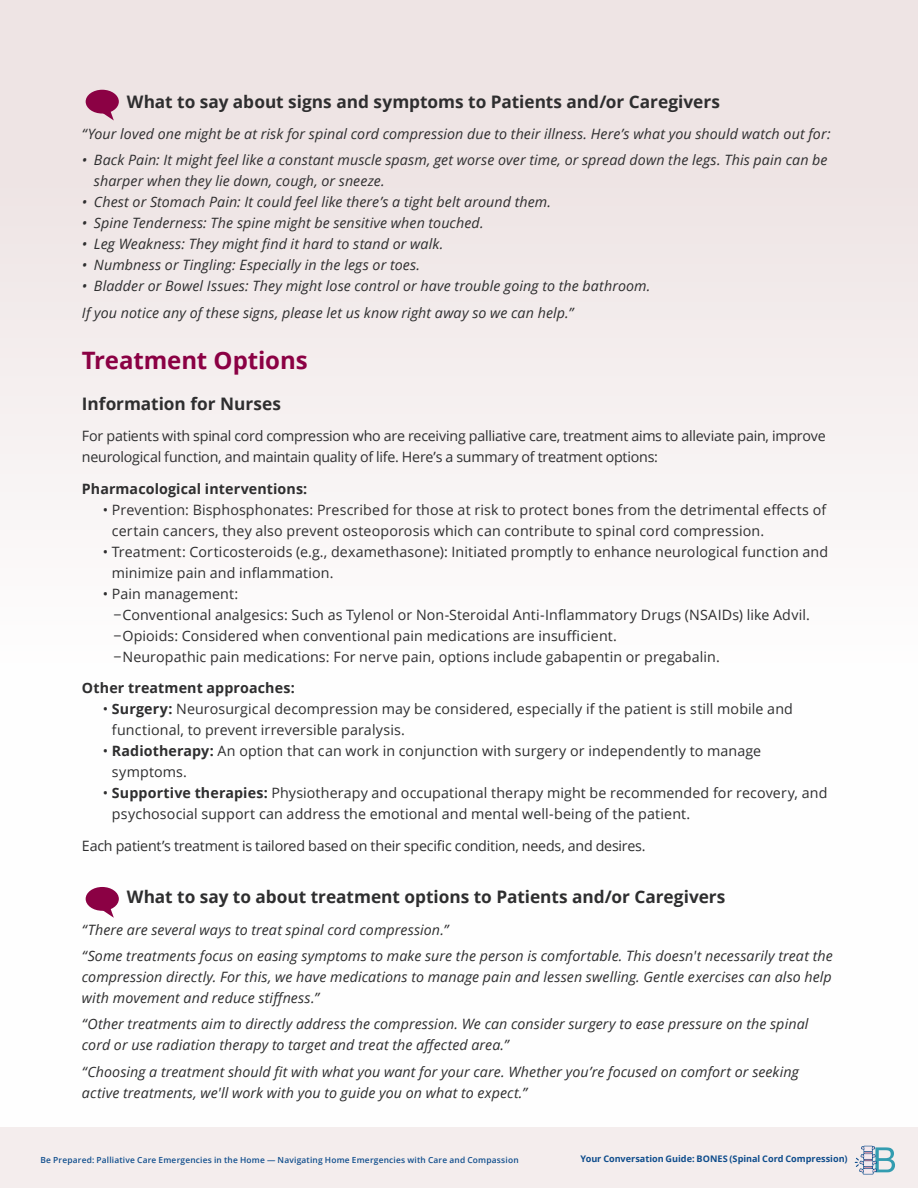
<style>
.page{position:relative;width:918px;height:1188px;background:#fff}
.page>*{position:absolute;margin:0;border:0;box-sizing:border-box;transform-origin:0 0}
.H5{font:700 24px "Open Sans";letter-spacing:-.005em;color:#8b0144}
.Table_titles_black{font:700 17.25px "Open Sans";color:#2e2e2f}
.BC__Left_italic_no_bullet{font:italic 14.25px/21px "Open Sans";letter-spacing:.005em;color:#2e2e2f}
.BC__Left{font:14.25px/21px "Open Sans";letter-spacing:.005em;color:#2e2e2f}
.BC__Left-2{font:14.25px/21px "Open Sans";letter-spacing:-.02em;color:#2e2e2f}
.BC__Left-3{font:14.25px "Open Sans";letter-spacing:-.015em;color:#2e2e2f}
.BC__Left_no_space{font:700 14.25px "Open Sans";letter-spacing:.01em;color:#2e2e2f}
.t1{font:700 9.15px "Open Sans";color:#0f4d8c}
.t2{font:600 8.4px "Open Sans";letter-spacing:.025em;color:#0f4d8c}
.s1{font-weight:700}
</style>
<div class="page">
<div style="left:0;top:1127px;width:918px;height:61px;background:#f4eded"></div>
<svg style="left:855px;top:1146px;width:40px;height:29px"></svg>
<div style="left:0;top:0;width:918px;height:1127px;background:linear-gradient(to bottom,#ede3e3,#fff)"></div>
<div style="left:86px;top:90px;width:33px;height:24px;background:#8b0144;border-radius:50%"></div>
<svg style="left:100px;top:111px;width:14px;height:10px"></svg>
<div style="left:86px;top:887px;width:33px;height:24px;background:#8b0144;border-radius:50%"></div>
<svg style="left:100px;top:908px;width:14px;height:10px"></svg>
<p class="Table_titles_black" style="left:127px;top:89px;width:595px">What to say about signs and symptoms to Patients and/or Caregivers</p>
<p class="BC__Left_italic_no_bullet" style="left:82px;top:123px;width:750px">“Your loved one might be at risk for spinal cord compression due to their illness. Here’s what you should watch out for:</p>
<p class="BC__Left_italic_no_bullet" style="left:94px;top:149px;width:735px;text-indent:-12px">• Back Pain: It might feel like a constant muscle spasm, get worse over time, or spread down the legs. This pain can be sharper when they lie down, cough, or sneeze.</p>
<p class="BC__Left_italic_no_bullet" style="left:82px;top:191px;width:471px">• Chest or Stomach Pain: It could feel like there’s a tight belt around them.</p>
<p class="BC__Left_italic_no_bullet" style="left:82px;top:212px;width:403px">• Spine Tenderness: The spine might be sensitive when touched.</p>
<p class="BC__Left_italic_no_bullet" style="left:82px;top:233px;width:363px">• Leg Weakness: They might find it hard to stand or walk.</p>
<p class="BC__Left_italic_no_bullet" style="left:82px;top:254px;width:340px">• Numbness or Tingling: Especially in the legs or toes.</p>
<p class="BC__Left_italic_no_bullet" style="left:82px;top:275px;width:570px">• Bladder or Bowel Issues: They might lose control or have trouble going to the bathroom.</p>
<p class="BC__Left_italic_no_bullet" style="left:82px;top:302px;width:493px">If you notice any of these signs, please let us know right away so we can help.”</p>
<p class="H5" style="left:82px;top:343px;width:227px">Treatment Options</p>
<p class="Table_titles_black" style="left:82px;top:392px;width:200px">Information for Nurses</p>
<p class="BC__Left-2" style="left:82px;top:425px;width:745px">For patients with spinal cord compression who are receiving palliative care, treatment aims to alleviate pain, improve neurological function, and maintain quality of life. Here’s a summary of treatment options:</p>
<p class="BC__Left_no_space" style="left:82px;top:479px;width:227px">Pharmacological interventions:</p>
<p class="BC__Left" style="left:112px;top:499px;width:716px;text-indent:-9px">• Prevention: Bisphosphonates: Prescribed for those at risk to protect bones from the detrimental effects of certain cancers, they also prevent osteoporosis which can contribute to spinal cord compression.</p>
<p class="BC__Left" style="left:112px;top:541px;width:718px;text-indent:-9px">• Treatment: Corticosteroids (e.g., dexamethasone): Initiated promptly to enhance neurological function and minimize pain and inflammation.</p>
<p class="BC__Left" style="left:103px;top:583px;width:137px">• Pain management:</p>
<p class="BC__Left" style="left:113px;top:604px;width:698px">−Conventional analgesics: Such as Tylenol or Non-Steroidal Anti-Inflammatory Drugs (NSAIDs) like Advil.</p>
<p class="BC__Left" style="left:113px;top:625px;width:505px">−Opioids: Considered when conventional pain medications are insufficient.</p>
<p class="BC__Left" style="left:113px;top:646px;width:608px">−Neuropathic pain medications: For nerve pain, options include gabapentin or pregabalin.</p>
<p class="BC__Left_no_space" style="left:82px;top:678px;width:214px">Other treatment approaches:</p>
<p class="BC__Left" style="left:112px;top:698px;width:683px;text-indent:-9px">• <span class="s1">Surgery:</span> Neurosurgical decompression may be considered, especially if the patient is still mobile and functional, to prevent irreversible paralysis.</p>
<p class="BC__Left" style="left:112px;top:740px;width:651px;text-indent:-9px">• <span class="s1">Radiotherapy:</span> An option that can work in conjunction with surgery or independently to manage symptoms.</p>
<p class="BC__Left" style="left:112px;top:782px;width:717px;text-indent:-9px">• <span class="s1">Supportive therapies:</span> Physiotherapy and occupational therapy might be recommended for recovery, and psychosocial support can address the emotional and mental well-being of the patient.</p>
<p class="BC__Left-3" style="left:82px;top:836px;width:565px">Each patient’s treatment is tailored based on their specific condition, needs, and desires.</p>
<p class="Table_titles_black" style="left:127px;top:885px;width:600px">What to say to about treatment options to Patients and/or Caregivers</p>
<p class="BC__Left_italic_no_bullet" style="left:82px;top:919px;width:368px">“There are several ways to treat spinal cord compression.”</p>
<p class="BC__Left_italic_no_bullet" style="left:82px;top:945px;width:752px;text-align:justify">“Some treatments focus on easing symptoms to make sure the person is comfortable. This doesn't necessarily treat the compression directly. For this, we have medications to manage pain and lessen swelling. Gentle exercises can also help with movement and reduce stiffness.”</p>
<p class="BC__Left_italic_no_bullet" style="left:82px;top:1013px;width:728px">“Other treatments aim to directly address the compression. We can consider surgery to ease pressure on the spinal cord or use radiation therapy to target and treat the affected area.”</p>
<p class="BC__Left_italic_no_bullet" style="left:82px;top:1061px;width:719px">“Choosing a treatment should fit with what you want for your care. Whether you’re focused on comfort or seeking active treatments, we'll work with you to guide you on what to expect.”</p>
<p class="t2" style="left:40px;top:1154px;width:480px">Be Prepared: Palliative Care Emergencies in the Home — Navigating Home Emergencies with Care and Compassion</p>
<p class="t1" style="left:580px;top:1152px;width:269px">Your Conversation Guide: BONES (Spinal Cord Compression)</p>
</div>
